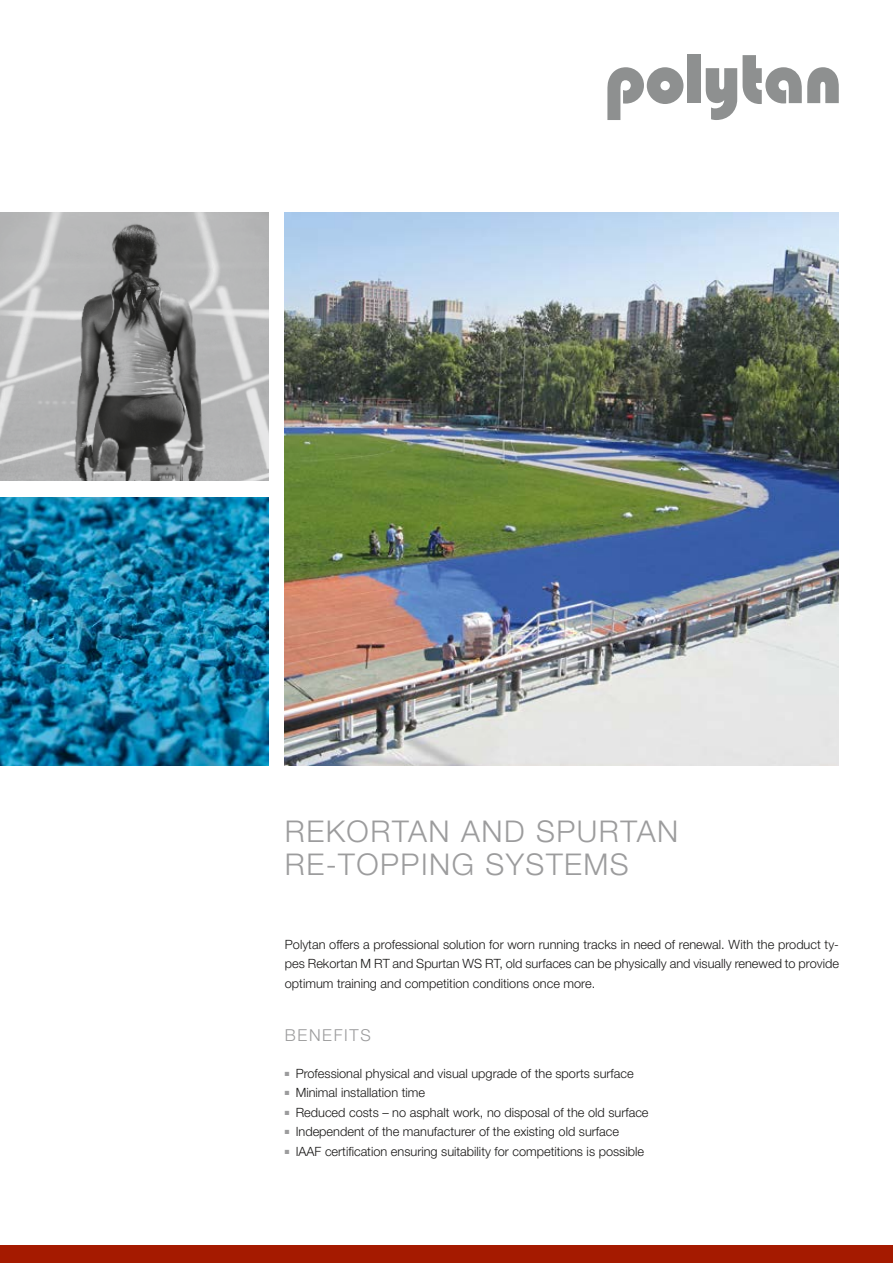
<style>
.page{position:relative;width:893px;height:1263px;background:#fff}
.page>*{position:absolute;margin:0;border:0;box-sizing:border-box;transform-origin:0 0}
.t1{font:300 30px/33px "Helvetica Neue LT Std";letter-spacing:.05em;color:#9c9c9d}
.t2{font:300 16.5px "Helvetica Neue LT Std";letter-spacing:.1em;color:#9c9c9d}
.t3{font:300 12.75px/19.5px "Helvetica Neue LT Std";color:#181716;text-align:justify}
</style>
<div class="page">
<div style="left:0;top:1246px;width:893px;height:17px;background:#a51a00"></div>
<div style="left:687px;top:54px;width:13px;height:49px;background:#8e9090"></div>
<svg style="left:706px;top:68px;width:31px;height:52px"></svg>
<svg style="left:743px;top:55px;width:96px;height:49px"></svg>
<svg style="left:607px;top:67px;width:76px;height:53px"></svg>
<img style="left:0;top:497px;width:268px;height:268px">
<img style="left:0;top:213px;width:268px;height:267px">
<img style="left:285px;top:213px;width:554px;height:552px">
<h1 class="t1" style="left:285px;top:814px;width:395px">REKORTAN AND SPURTAN<br>RE-TOPPING SYSTEMS</h1>
<p class="t3" style="left:285px;top:934px;width:556px">Polytan offers a professional solution for worn running tracks in need of renewal. With the product ty&shy;pes Rekortan M RT and Spurtan WS RT, old surfaces can be physically and visually renewed to provide optimum training and competition conditions once more.</p>
<p class="t2" style="left:285px;top:1025px;width:87px">BENEFITS</p>
<p class="t3" style="left:285px;top:1063px;width:350px"><sup>■</sup> Professional physical and visual upgrade of the sports surface</p>
<p class="t3" style="left:285px;top:1083px;width:142px"><sup>■</sup> Minimal installation time</p>
<p class="t3" style="left:285px;top:1102px;width:365px"><sup>■</sup> Reduced costs – no asphalt work, no disposal of the old surface</p>
<p class="t3" style="left:285px;top:1122px;width:336px"><sup>■</sup> Independent of the manufacturer of the existing old surface</p>
<p class="t3" style="left:285px;top:1141px;width:361px"><sup>■</sup> IAAF certification ensuring suitability for competitions is possible</p>
</div>
